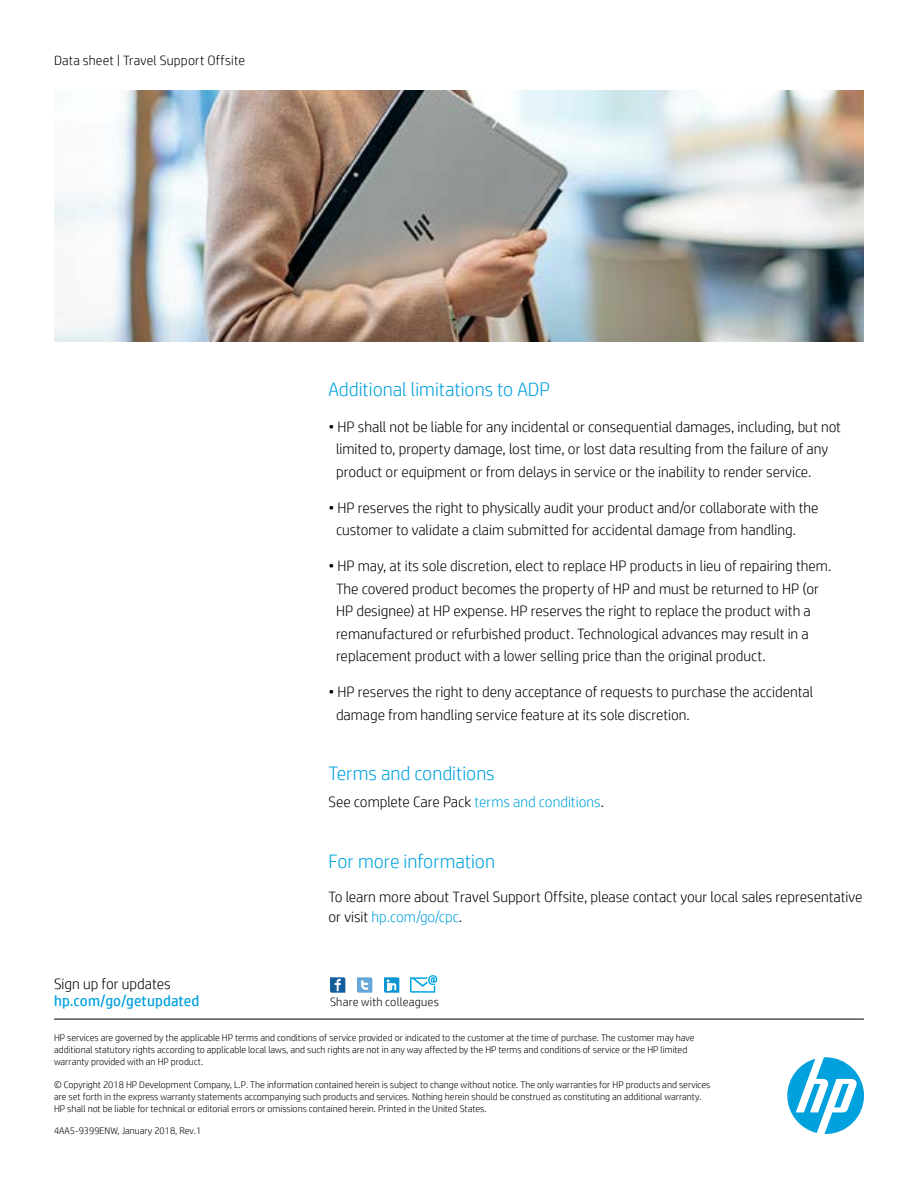
<style>
.page{position:relative;width:918px;height:1188px;background:#fff}
.page>*{position:absolute;margin:0;border:0;box-sizing:border-box;transform-origin:0 0}
.t1{font:300 19.5px "HP Simplified";color:#00a1dd}
.t2{font:300 15px/22.5px "HP Simplified";color:#000}
.t3{font:15px "HP Simplified";letter-spacing:.01em;color:#00a1dd}
.t4{font:300 13.5px "HP Simplified";letter-spacing:.015em;color:#000}
.t5{font:300 12px "HP Simplified";letter-spacing:.02em;color:#000}
.t6{font:300 9.75px/12px "HP Simplified";color:#000}
.s1{color:#00a1dd}
</style>
<div class="page">
<hr style="left:54px;top:1019px;width:810px;height:1px;background:#000">
<svg style="left:787px;top:1057px;width:77px;height:77px"></svg>
<svg style="left:330px;top:977px;width:15px;height:16px"></svg>
<svg style="left:357px;top:977px;width:15px;height:16px"></svg>
<svg style="left:384px;top:977px;width:15px;height:16px"></svg>
<svg style="left:410px;top:975px;width:27px;height:18px"></svg>
<img style="left:54px;top:90px;width:810px;height:251px">
<p class="t4" style="left:54px;top:51px;width:193px">Data sheet | Travel Support Offsite</p>
<p class="t2" style="left:54px;top:972px;width:118px">Sign up for updates</p>
<p class="t3" style="left:54px;top:991px;width:147px">hp.com/go/getupdated</p>
<h1 class="t1" style="left:328px;top:376px;width:223px">Additional limitations to ADP</h1>
<p class="t2" style="left:336px;top:415px;width:507px;text-indent:-8px">• HP shall not be liable for any incidental or consequential damages, including, but not limited to, property damage, lost time, or lost data resulting from the failure of any product or equipment or from delays in service or the inability to render service.</p>
<p class="t2" style="left:336px;top:496px;width:484px;text-indent:-8px">• HP reserves the right to physically audit your product and/or collaborate with the customer to validate a claim submitted for accidental damage from handling.</p>
<p class="t2" style="left:336px;top:554px;width:497px;text-indent:-8px">• HP may, at its sole discretion, elect to replace HP products in lieu of repairing them.<br>The covered product becomes the property of HP and must be returned to HP (or HP designee) at HP expense. HP reserves the right to replace the product with a remanufactured or refurbished product. Technological advances may result in a replacement product with a lower selling price than the original product.</p>
<p class="t2" style="left:336px;top:680px;width:479px;text-indent:-8px">• HP reserves the right to deny acceptance of requests to purchase the accidental damage from handling service feature at its sole discretion.</p>
<h1 class="t1" style="left:328px;top:761px;width:168px">Terms and conditions</h1>
<p class="t2" style="left:328px;top:791px;width:277px">See complete Care Pack <span class="s1">terms and conditions</span>.</p>
<h1 class="t1" style="left:328px;top:849px;width:168px">For more information</h1>
<p class="t2" style="left:328px;top:886px;width:535px;line-height:20.2px">To learn more about Travel Support Offsite, please contact your local sales representative or visit <span class="s1">hp.com/go/cpc</span>.</p>
<p class="t5" style="left:330px;top:994px;width:110px">Share with colleagues</p>
<p class="t6" style="left:54px;top:1031px;width:642px">HP services are governed by the applicable HP terms and conditions of service provided or indicated to the customer at the time of purchase. The customer may have additional statutory rights according to applicable local laws, and such rights are not in any way affected by the HP terms and conditions of service or the HP limited warranty provided with an HP product.</p>
<p class="t6" style="left:54px;top:1078px;width:658px">© Copyright 2018 HP Development Company, L.P. The information contained herein is subject to change without notice. The only warranties for HP products and services are set forth in the express warranty statements accompanying such products and services. Nothing herein should be construed as constituting an additional warranty.<br>HP shall not be liable for technical or editorial errors or omissions contained herein. Printed in the United States.</p>
<p class="t6" style="left:54px;top:1125px;width:149px">4AA5-9399ENW, January 2018, Rev.1</p>
</div>
